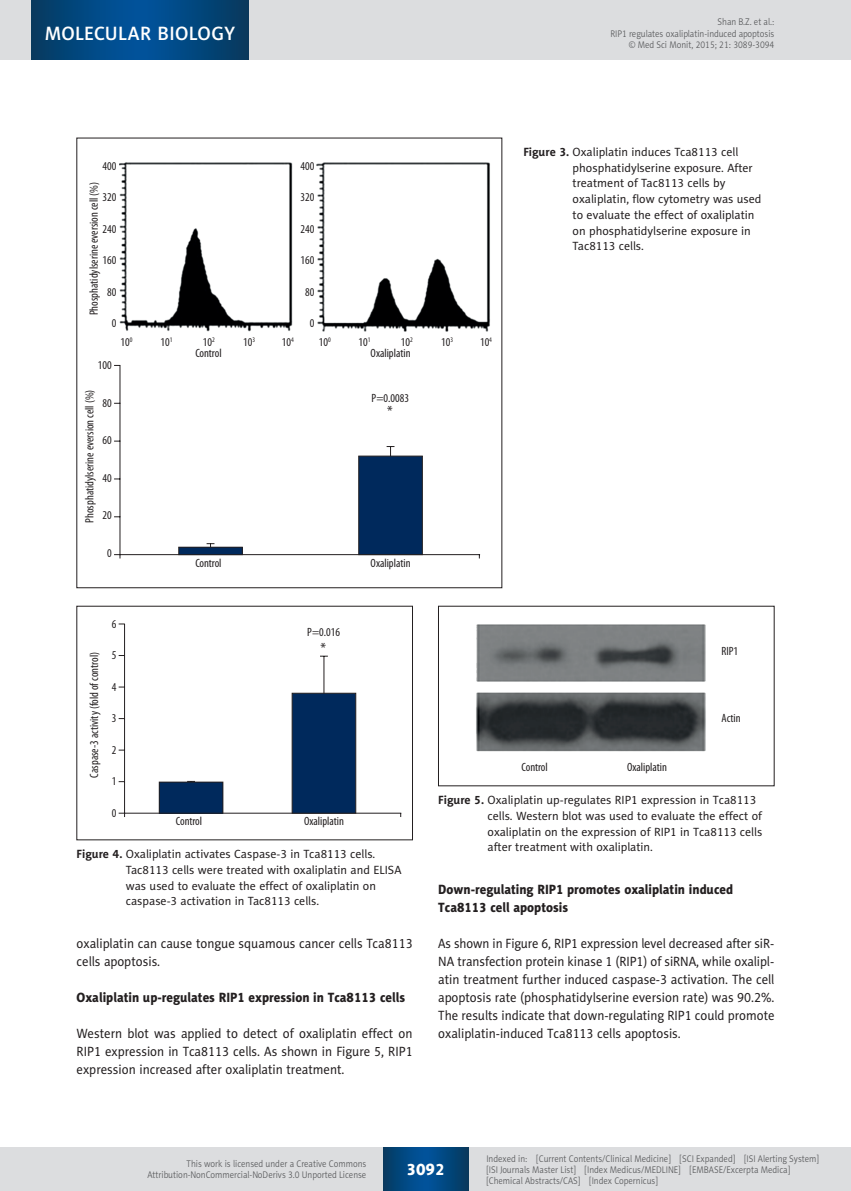
<style>
.page{position:relative;width:851px;height:1191px;background:#fff}
.page>*{position:absolute;margin:0;border:0;box-sizing:border-box;transform-origin:0 0}
.t1{font:19.5px "Naomi Sans EFN Medium";letter-spacing:.015em;color:#fff}
.t2{font:16.5px "Naomi Sans EFN Heavy";color:#fff}
.t3{font:condensed 15px "Myriad Pro";color:#231f20}
.MSM_Body{font:13.5px/18px "Naomi Sans EFN";color:#231f20;text-align:justify;scale:.93 1}
.MSM_Body-2{font:13.5px/18px "Naomi Sans EFN";color:#231f20;scale:.95 1}
.MSM_Headline_2{font:13.5px/18px "Naomi Sans EFN Heavy";color:#231f20;scale:.95 1}
.MSM_Rycina_tytul{font:12px/15.8px "Naomi Sans EFN";color:#231f20}
.t4{font:condensed 12px "Myriad Pro";color:#231f20}
.t5{font:9.75px/11.2px "Naomi Sans EFN Light";color:#57585a;text-align:right;scale:.9 1}
.s1{font-weight:700}
</style>
<div class="page">
<hr style="left:124px;top:624px;width:1px;height:193px;background:#231f20">
<hr style="left:119px;top:813px;width:282px;height:1px;background:#231f20">
<svg style="left:158px;top:655px;width:170px;height:159px"></svg>
<div style="left:292px;top:693px;width:64px;height:120px;background:#00295c;border:1px solid #231f20"></div>
<img style="left:476px;top:624px;width:230px;height:128px">
<img style="left:119px;top:162px;width:174px;height:170px">
<img style="left:316px;top:162px;width:174px;height:170px">
<hr style="left:120px;top:365px;width:1px;height:193px;background:#231f20">
<hr style="left:114px;top:554px;width:366px;height:1px;background:#231f20">
<svg style="left:178px;top:446px;width:217px;height:109px"></svg>
<div style="left:358px;top:456px;width:64px;height:99px;background:#00295c;border:1px solid #231f20"></div>
<div style="left:0;top:1148px;width:850px;height:43px;background:#dcdddf"></div>
<svg style="left:383px;top:1147px;width:85px;height:43px;background:#02477e"></svg>
<div style="left:0;top:0;width:850px;height:60px;background:#dcdddf"></div>
<hr style="left:850px;top:0;width:1px;height:60px;background:#dcdddf">
<svg style="left:32px;top:0;width:217px;height:60px;background:#02477e"></svg>
<h1 class="t1" style="left:45px;top:22px;width:192px">MOLECULAR BIOLOGY</h1>
<p class="t5" style="left:610px;top:16px;width:184px">Shan B.Z. et al.:<br>RIP1 regulates oxaliplatin-induced apoptosis © Med Sci Monit, 2015; 21: 3089-3094</p>
<p class="t4" style="left:102px;top:159px;width:15px">400</p>
<p class="t4" style="left:102px;top:191px;width:15px">320</p>
<p class="t4" style="left:102px;top:222px;width:15px">240</p>
<p class="t4" style="left:102px;top:254px;width:15px">160</p>
<p class="t4" style="left:107px;top:285px;width:11px">80</p>
<p class="t4" style="left:112px;top:317px;width:6px">0</p>
<p class="t4" style="left:87px;top:315px;width:135px;rotate:-90deg">Phosphatidylserine eversion cell (%)</p>
<p class="t4" style="left:300px;top:159px;width:15px">400</p>
<p class="t4" style="left:300px;top:191px;width:15px">320</p>
<p class="t4" style="left:300px;top:222px;width:15px">240</p>
<p class="t4" style="left:300px;top:254px;width:15px">160</p>
<p class="t4" style="left:305px;top:285px;width:11px">80</p>
<p class="t4" style="left:310px;top:317px;width:6px">0</p>
<p class="t4" style="left:98px;top:359px;width:15px">100</p>
<p class="t4" style="left:103px;top:396px;width:11px">80</p>
<p class="t4" style="left:103px;top:434px;width:11px">60</p>
<p class="t4" style="left:103px;top:471px;width:11px">40</p>
<p class="t4" style="left:103px;top:509px;width:11px">20</p>
<p class="t4" style="left:107px;top:546px;width:6px">0</p>
<p class="t4" style="left:83px;top:523px;width:135px;rotate:-90deg">Phosphatidylserine eversion cell (%)</p>
<p class="t4" style="left:121px;top:336px;width:13px">10<sup>0</sup></p>
<p class="t4" style="left:160px;top:336px;width:13px">10<sup>1</sup></p>
<p class="t4" style="left:203px;top:336px;width:13px">10<sup>2</sup></p>
<p class="t4" style="left:243px;top:336px;width:13px">10<sup>3</sup></p>
<p class="t4" style="left:282px;top:336px;width:13px">10<sup>4</sup></p>
<p class="t4" style="left:319px;top:336px;width:13px">10<sup>0</sup></p>
<p class="t4" style="left:358px;top:336px;width:13px">10<sup>1</sup></p>
<p class="t4" style="left:401px;top:336px;width:13px">10<sup>2</sup></p>
<p class="t4" style="left:441px;top:336px;width:13px">10<sup>3</sup></p>
<p class="t4" style="left:480px;top:336px;width:13px">10<sup>4</sup></p>
<p class="t4" style="left:370px;top:347px;width:41px">Oxaliplatin</p>
<p class="t4" style="left:195px;top:347px;width:28px">Control</p>
<p class="t4" style="left:371px;top:392px;width:39px">P=0.0083</p>
<p class="t3" style="left:387px;top:403px;width:7px">*</p>
<p class="t4" style="left:195px;top:556px;width:28px">Control</p>
<p class="t4" style="left:370px;top:556px;width:41px">Oxaliplatin</p>
<p class="MSM_Rycina_tytul" style="left:572px;top:144px;width:190px;text-indent:-49px"><span class="s1">Figure 3.</span> Oxaliplatin induces Tca8113 cell phosphatidylserine exposure. After treatment of Tac8113 cells by oxaliplatin, flow cytometry was used to evaluate the effect of oxaliplatin on phosphatidylserine exposure in Tac8113 cells.</p>
<p class="t4" style="left:88px;top:777px;width:127px;rotate:-90deg">Caspase-3 activity (fold of control)</p>
<p class="t4" style="left:112px;top:617px;width:6px">6</p>
<p class="t4" style="left:112px;top:648px;width:6px">5</p>
<p class="t4" style="left:112px;top:680px;width:6px">4</p>
<p class="t4" style="left:112px;top:711px;width:6px">3</p>
<p class="t4" style="left:112px;top:743px;width:6px">2</p>
<p class="t4" style="left:112px;top:774px;width:6px">1</p>
<p class="t4" style="left:112px;top:806px;width:6px">0</p>
<p class="t4" style="left:307px;top:626px;width:34px">P=0.016</p>
<p class="t3" style="left:320px;top:639px;width:7px">*</p>
<p class="t4" style="left:176px;top:815px;width:28px">Control</p>
<p class="t4" style="left:304px;top:815px;width:41px">Oxaliplatin</p>
<p class="MSM_Rycina_tytul" style="left:126px;top:846px;width:277px;text-indent:-49px"><span class="s1">Figure 4.</span> Oxaliplatin activates Caspase-3 in Tca8113 cells.<br>Tac8113 cells were treated with oxaliplatin and ELISA was used to evaluate the effect of oxaliplatin on caspase-3 activation in Tac8113 cells.</p>
<p class="MSM_Body-2" style="left:77px;top:934px;width:355px">oxaliplatin can cause tongue squamous cancer cells Tca8113 cells apoptosis.</p>
<p class="MSM_Headline_2" style="left:77px;top:988px;width:347px">Oxaliplatin up-regulates RIP1 expression in Tca8113 cells</p>
<p class="MSM_Body-2" style="left:77px;top:1024px;width:355px;text-align:justify">Western blot was applied to detect of oxaliplatin effect on RIP1 expression in Tca8113 cells. As shown in Figure 5, RIP1 expression increased after oxaliplatin treatment.</p>
<p class="t4" style="left:721px;top:645px;width:18px">RIP1</p>
<p class="t4" style="left:521px;top:760px;width:28px">Control</p>
<p class="t4" style="left:627px;top:760px;width:41px">Oxaliplatin</p>
<p class="t4" style="left:721px;top:711px;width:21px">Actin</p>
<p class="MSM_Rycina_tytul" style="left:487px;top:792px;width:276px;text-indent:-49px"><span class="s1">Figure 5.</span> Oxaliplatin up-regulates RIP1 expression in Tca8113 cells. Western blot was used to evaluate the effect of oxaliplatin on the expression of RIP1 in Tca8113 cells after treatment with oxaliplatin.</p>
<p class="MSM_Headline_2" style="left:438px;top:880px;width:312px">Down-regulating RIP1 promotes oxaliplatin induced<br>Tca8113 cell apoptosis</p>
<p class="MSM_Body" style="left:438px;top:934px;width:363px">As shown in Figure 6, RIP1 expression level decreased after siR-NA transfection protein kinase 1 (RIP1) of siRNA, while oxalipl&shy;atin treatment further induced caspase-3 activation. The cell apoptosis rate (phosphatidylserine eversion rate) was 90.2%.<br>The results indicate that down-regulating RIP1 could promote oxaliplatin-induced Tca8113 cells apoptosis.</p>
<p class="t5" style="left:147px;top:1158px;width:245px">This work is licensed under a Creative Commons<br>Attribution-NonCommercial-NoDerivs 3.0 Unported License</p>
<h2 class="t2" style="left:406px;top:1159px;width:40px">3092</h2>
<p class="t5" style="left:486px;top:1152px;width:371px;text-align:left">Indexed in: [Current Contents/Clinical Medicine] [SCI Expanded] [ISI Alerting System] [ISI Journals Master List] [Index Medicus/MEDLINE] [EMBASE/Excerpta Medica] [Chemical Abstracts/CAS] [Index Copernicus]</p>
</div>
